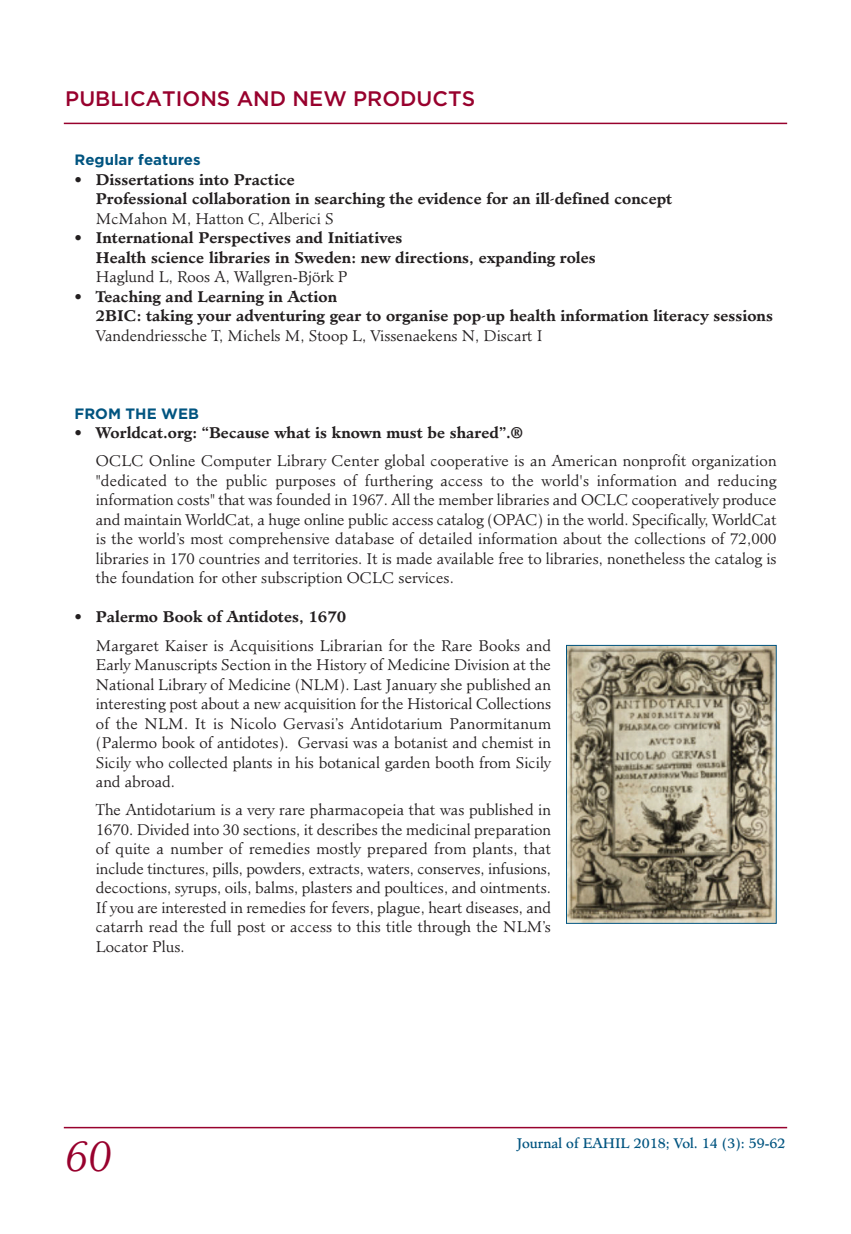
<style>
.page{position:relative;width:851px;height:1234px;background:#fff}
.page>*{position:absolute;margin:0;border:0;box-sizing:border-box;transform-origin:0 0}
.t1{font:italic 300 42px "Minister";color:#98012d}
.t2{font:500 21px "Gotham";color:#98012d}
.t3{font:300 15px/19.5px "Minister";color:#231f20;text-align:justify}
.t4{font:700 15px/19.5px "Minister";color:#231f20}
.t5{font:700 15px "Gotham";color:#005480}
.t6{font:13.5px "Minister";color:#005480}
.s1{font-family:"Trattatello";font-weight:400}
.s2{font-weight:300}
</style>
<div class="page">
<hr style="left:64px;top:1126px;width:723px;height:2px;background:#98012d">
<hr style="left:64px;top:123px;width:723px;height:1px;background:#98012d">
<img style="left:568px;top:647px;width:206px;height:274px">
<div style="left:566px;top:645px;width:210px;height:278px;border:1px solid #005480"></div>
<h2 class="t2" style="left:65px;top:87px;width:411px">PUBLICATIONS AND NEW PRODUCTS</h2>
<p class="t5" style="left:75px;top:151px;width:128px">Regular features</p>
<p class="t4" style="left:96px;top:169px;width:578px;text-indent:-21px">• Dissertations into Practice<br>Professional collaboration in searching the evidence for an ill<span class="s1">-</span>defined concept<br><span class="s2">McMahon M, Hatton C, Alberici S</span></p>
<p class="t4" style="left:96px;top:228px;width:501px;text-indent:-21px">• International Perspectives and Initiatives<br>Health science libraries in Sweden: new directions, expanding roles</p>
<p class="t3" style="left:96px;top:267px;width:253px">Haglund L, Roos A, Wallgren-Björk P</p>
<p class="t4" style="left:96px;top:286px;width:678px;text-indent:-21px">• Teaching and Learning in Action<br>2BIC: taking your adventuring gear to organise pop<span class="s1">-</span>up health information literacy sessions<br><span class="s2">Vandendriessche T, Michels M, Stoop L, Vissenaekens N, Discart I</span></p>
<p class="t5" style="left:75px;top:405px;width:126px">FROM THE WEB</p>
<p class="t4" style="left:75px;top:423px;width:450px">• Worldcat.org: “Because what is known must be shared”.®</p>
<p class="t3" style="left:96px;top:451px;width:682px">OCLC Online Computer Library Center global cooperative is an American nonprofit organization "dedicated to the public purposes of furthering access to the world's information and reducing information costs" that was founded in 1967. All the member libraries and OCLC cooperatively produce and maintain WorldCat, a huge online public access catalog (OPAC) in the world. Specifically, WorldCat is the world’s most comprehensive database of detailed information about the collections of 72,000 libraries in 170 countries and territories. It is made available free to libraries, nonetheless the catalog is the foundation for other subscription OCLC services.</p>
<p class="t4" style="left:75px;top:607px;width:273px">• Palermo Book of Antidotes, 1670</p>
<p class="t3" style="left:96px;top:635px;width:456px">Margaret Kaiser is Acquisitions Librarian for the Rare Books and Early Manuscripts Section in the History of Medicine Division at the National Library of Medicine (NLM). Last January she published an interesting post about a new acquisition for the Historical Collections of the NLM. It is Nicolo Gervasi’s Antidotarium Panormitanum (Palermo book of antidotes). Gervasi was a botanist and chemist in Sicily who collected plants in his botanical garden booth from Sicily and abroad.</p>
<p class="t3" style="left:96px;top:800px;width:457px">The Antidotarium is a very rare pharmacopeia that was published in 1670. Divided into 30 sections, it describes the medicinal preparation of quite a number of remedies mostly prepared from plants, that include tinctures, pills, powders, extracts, waters, conserves, infusions, decoctions, syrups, oils, balms, plasters and poultices, and ointments.<br>If you are interested in remedies for fevers, plague, heart diseases, and catarrh read the full post or access to this title through the NLM’s Locator Plus.</p>
<h1 class="t1" style="left:65px;top:1137px;width:48px">60</h1>
<p class="t6" style="left:516px;top:1134px;width:270px">Journal of EAHIL 2018; Vol. 14 (3): 59-62</p>
</div>
